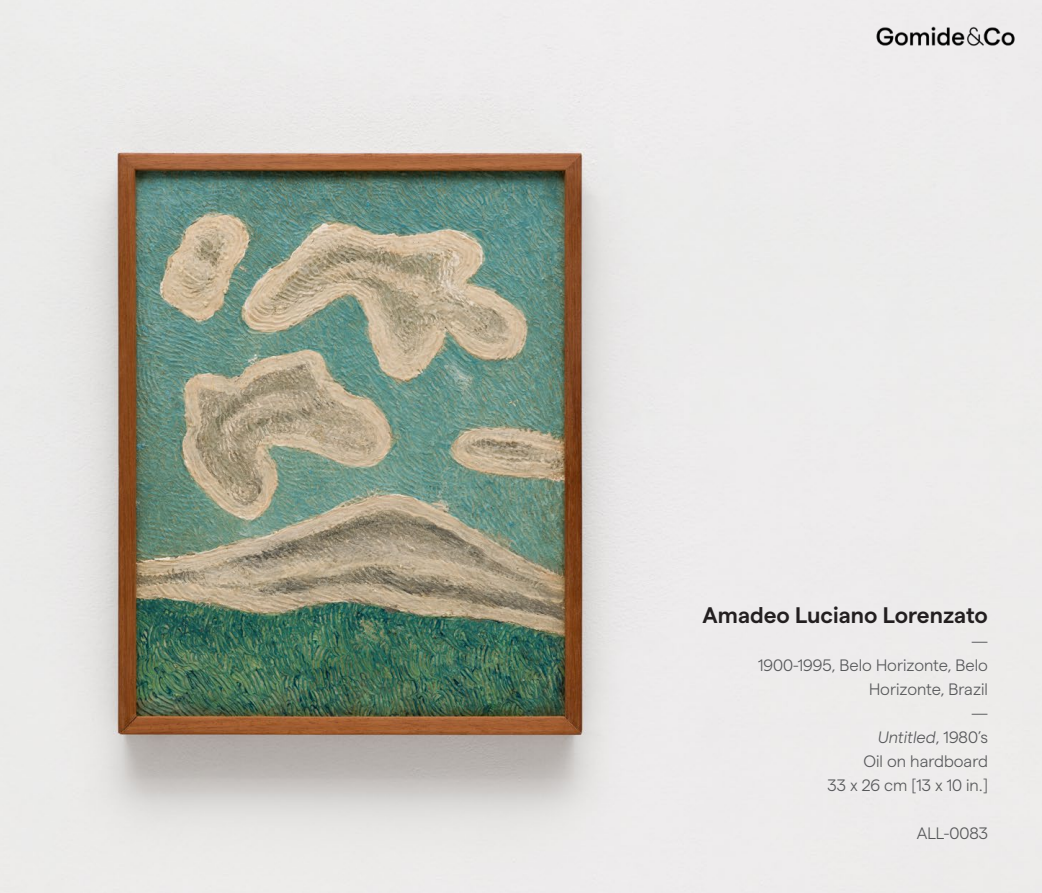
<style>
.page{position:relative;width:1042px;height:893px;background:#fff}
.page>*{position:absolute;margin:0;border:0;box-sizing:border-box;transform-origin:0 0}
.t1{font:600 22.5px "Matter";color:#231f20}
.t2{font:300 16.5px/24px "Matter";color:#57585a;text-align:right}
.t3{font:italic 300 16.5px "Matter";color:#57585a}
.s1{font-style:normal}
</style>
<div class="page">
<img style="left:0;top:0;width:1042px;height:893px">
<img style="left:862px;top:14px;width:167px;height:46px">
<p class="t1" style="left:702px;top:598px;width:287px">Amadeo Luciano Lorenzato</p>
<p class="t2" style="left:971px;top:628px;width:18px">—</p>
<p class="t2" style="left:758px;top:652px;width:231px">1900-1995, Belo Horizonte, Belo<br>Horizonte, Brazil</p>
<p class="t2" style="left:971px;top:700px;width:18px">—</p>
<p class="t3" style="left:878px;top:725px;width:112px">Untitled<span class="s1">, 1980’s</span></p>
<p class="t2" style="left:863px;top:748px;width:126px">Oil on hardboard</p>
<p class="t2" style="left:827px;top:772px;width:162px">33 x 26 cm [13 x 10 in.]</p>
<p class="t2" style="left:917px;top:820px;width:73px">ALL-0083</p>
</div>
